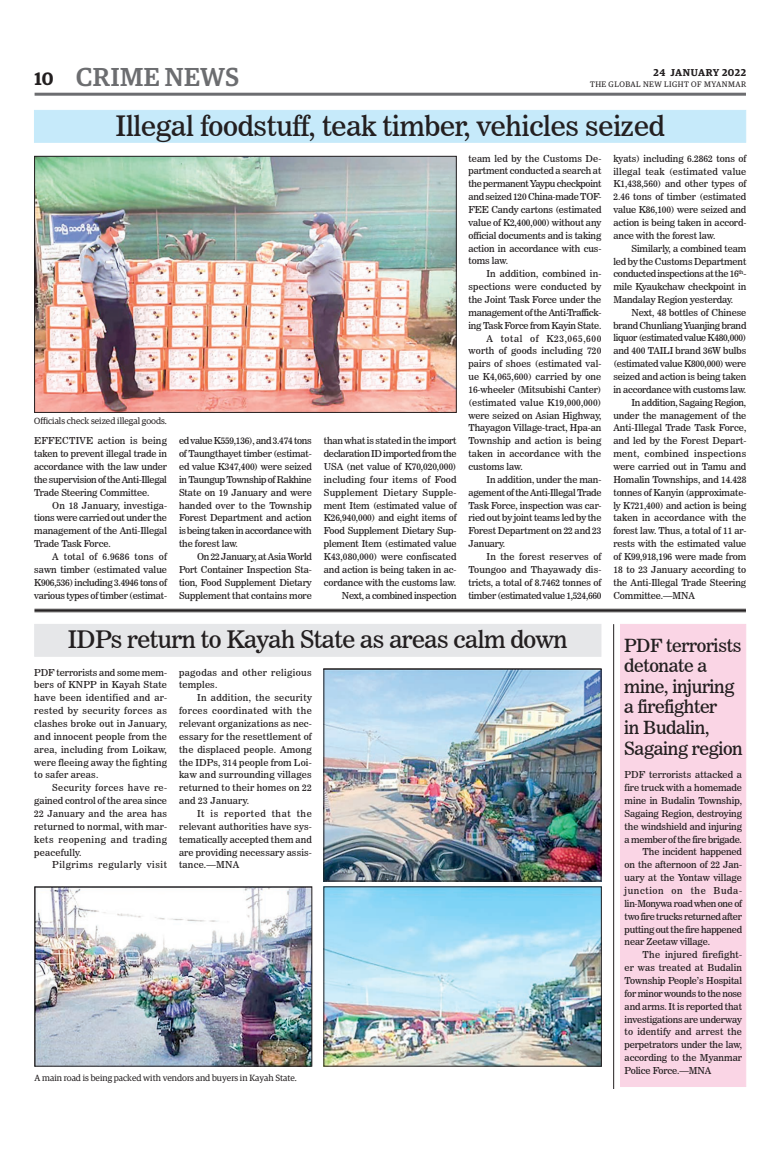
<style>
.page{position:relative;width:773px;height:1152px;background:#fff}
.page>*{position:absolute;margin:0;border:0;box-sizing:border-box;transform-origin:0 0}
._2_Clm_Head{font:28px "News 706 BT Roman C";letter-spacing:-.01em;color:#231f20}
.t1{font:500 26px "Guardian Egyp";letter-spacing:.02em;color:#6c6d70}
._1_Clm_Head{font:24px "News 706 BT Roman C";letter-spacing:-.02em;color:#231f20}
._1_Clm_Head-2{font:18px/20.6px "News 706 BT Roman C";letter-spacing:-.02em;color:#231f20}
.t2{font:600 18px "Guardian Egyp";color:#231f20}
.t3{font:600 10px "Guardian Egyp";letter-spacing:.06em;color:#231f20}
._2nd_Body{font:9.5px/12.9px "News 706 BT Roman C";letter-spacing:-.01em;color:#231f20;text-align:justify}
.Normal_Para{font:9.5px/12.9px "News 706 BT Roman C";letter-spacing:-.01em;color:#231f20;text-align:justify}
._2nd_Body-2{font:9.5px/12.9px "News 706 BT Roman C";letter-spacing:.035em;color:#231f20}
._2nd_Body-3{font:9.5px "News 706 BT Roman C";letter-spacing:.05em;color:#231f20}
.t4{font:9px "Guardian Egyp";color:#231f20}
.t5{font:8px "Guardian Egyp";letter-spacing:.06em;color:#231f20}
</style>
<div class="page">
<hr style="left:35px;top:93px;width:711px;height:3px;background:#6c6d70">
<div style="left:34px;top:624px;width:567px;height:33px;background:#e6e7e9"></div>
<div style="left:620px;top:624px;width:126px;height:463px;background:#fad5e5"></div>
<div style="left:34px;top:110px;width:712px;height:33px;background:#c6eafa"></div>
<img style="left:36px;top:158px;width:418px;height:253px">
<div style="left:34px;top:156px;width:422px;height:257px;border:1px solid #231f20"></div>
<hr style="left:34px;top:609px;width:712px;height:1px;background:#231f20">
<hr style="left:34px;top:610px;width:712px;height:1px;background:#231f20">
<hr style="left:34px;top:612px;width:712px;height:1px;background:#231f20">
<hr style="left:613px;top:624px;width:1px;height:465px;background:#231f20">
<img style="left:326px;top:671px;width:273px;height:208px">
<div style="left:324px;top:669px;width:277px;height:212px;border:1px solid #231f20"></div>
<img style="left:326px;top:889px;width:273px;height:175px">
<img style="left:37px;top:889px;width:273px;height:175px">
<div style="left:35px;top:887px;width:277px;height:179px;border:1px solid #231f20"></div>
<h2 class="t1" style="left:76px;top:59px;width:164px">CRIME NEWS</h2>
<h3 class="t2" style="left:35px;top:65px;width:21px">10</h3>
<p class="t3" style="left:653px;top:65px;width:94px">24 JANUARY 2022</p>
<p class="t5" style="left:590px;top:79px;width:158px">THE GLOBAL NEW LIGHT OF MYANMAR</p>
<p class="_2_Clm_Head" style="left:116px;top:110px;width:550px">Illegal foodstuff, teak timber, vehicles seized</p>
<p class="_2nd_Body" style="left:468px;top:152px;width:134px">team led by the Customs De&shy;partment conducted a search at the permanent Yaypu checkpoint and seized 120 China-made TOF-FEE Candy cartons (estimated value of K2,400,000) without any official documents and is taking action in accordance with cus&shy;toms law.</p>
<p class="_2nd_Body" style="left:468px;top:267px;width:134px;text-indent:18px">In addition, combined in&shy;spections were conducted by the Joint Task Force under the management of the Anti-Traffick&shy;ing Task Force from Kayin State.</p>
<p class="_2nd_Body" style="left:468px;top:332px;width:134px;text-indent:18px">A total of K23,065,600 worth of goods including 720 pairs of shoes (estimated val&shy;ue K4,065,600) carried by one 16-wheeler (Mitsubishi Canter) (estimated value K19,000,000) were seized on Asian Highway, Thayagon Village-tract, Hpa-an Township and action is being taken in accordance with the customs law.</p>
<p class="_2nd_Body" style="left:468px;top:473px;width:134px;text-indent:18px">In addition, under the man&shy;agement of the Anti-Illegal Trade Task Force, inspection was car&shy;ried out by joint teams led by the Forest Department on 22 and 23<br>January.</p>
<p class="_2nd_Body" style="left:468px;top:550px;width:134px;text-indent:18px">In the forest reserves of Toungoo and Thayawady dis&shy;tricts, a total of 8.7462 tonnes of timber (estimated value 1,524,660</p>
<p class="_2nd_Body" style="left:613px;top:152px;width:134px">kyats) including 6.2862 tons of illegal teak (estimated value K1,438,560) and other types of 2.46 tons of timber (estimated value K86,100) were seized and action is being taken in accord&shy;ance with the forest law.</p>
<p class="_2nd_Body" style="left:613px;top:242px;width:134px;text-indent:18px">Similarly, a combined team led by the Customs Department conducted inspections at the 16<sup>th&shy;</sup>mile Kyaukchaw checkpoint in Mandalay Region yesterday.</p>
<p class="_2nd_Body" style="left:613px;top:306px;width:134px;text-indent:18px">Next, 48 bottles of Chinese brand Chunliang Yuanjing brand liquor (estimated value K480,000) and 400 TAILI brand 36W bulbs (estimated value K800,000) were seized and action is being taken in accordance with customs law.</p>
<p class="_2nd_Body" style="left:613px;top:396px;width:134px;text-indent:18px">In addition, Sagaing Region, under the management of the Anti-Illegal Trade Task Force, and led by the Forest Depart&shy;ment, combined inspections were carried out in Tamu and Homalin Townships, and 14.428 tonnes of Kanyin (approximate&shy;ly K721,400) and action is being taken in accordance with the forest law. Thus, a total of 11 ar&shy;rests with the estimated value of K99,918,196 were made from 18 to 23 January according to the Anti-Illegal Trade Steering Committee.—MNA</p>
<p class="t4" style="left:34px;top:415px;width:134px">Officials check seized illegal goods.</p>
<p class="Normal_Para" style="left:34px;top:434px;width:134px">EFFECTIVE action is being taken to prevent illegal trade in accordance with the law under the supervision of the Anti-Illegal Trade Steering Committee.</p>
<p class="_2nd_Body" style="left:34px;top:499px;width:134px;text-indent:18px">On 18 January, investiga&shy;tions were carried out under the management of the Anti-Illegal Trade Task Force.</p>
<p class="_2nd_Body" style="left:34px;top:550px;width:134px;text-indent:18px">A total of 6.9686 tons of sawn timber (estimated value K906,536) including 3.4946 tons of various types of timber (estimat-</p>
<p class="_2nd_Body" style="left:179px;top:434px;width:134px">ed value K559,136), and 3.474 tons of Taungthayet timber (estimat&shy;ed value K347,400) were seized in Taungup Township of Rakhine State on 19 January and were handed over to the Township Forest Department and action is being taken in accordance with the forest law.</p>
<p class="_2nd_Body" style="left:179px;top:550px;width:134px;text-indent:18px">On 22 January, at Asia World Port Container Inspection Sta&shy;tion, Food Supplement Dietary Supplement that contains more</p>
<p class="_2nd_Body" style="left:324px;top:434px;width:134px">than what is stated in the import declaration ID imported from the USA (net value of K70,020,000) including four items of Food Supplement Dietary Supple&shy;ment Item (estimated value of K26,940,000) and eight items of Food Supplement Dietary Sup&shy;plement Item (estimated value K43,080,000) were confiscated and action is being taken in ac&shy;cordance with the customs law.</p>
<p class="_2nd_Body" style="left:342px;top:589px;width:116px">Next, a combined inspection</p>
<p class="_1_Clm_Head" style="left:68px;top:625px;width:501px">IDPs return to Kayah State as areas calm down</p>
<p class="Normal_Para" style="left:34px;top:666px;width:134px">PDF terrorists and some mem&shy;bers of KNPP in Kayah State have been identified and ar&shy;rested by security forces as clashes broke out in January, and innocent people from the area, including from Loikaw, were fleeing away the fighting to safer areas.</p>
<p class="_2nd_Body" style="left:34px;top:781px;width:134px;text-indent:18px">Security forces have re&shy;gained control of the area since 22 January and the area has returned to normal, with mar&shy;kets reopening and trading peacefully.</p>
<p class="_2nd_Body-3" style="left:52px;top:859px;width:116px">Pilgrims regularly visit</p>
<p class="_2nd_Body-2" style="left:179px;top:666px;width:134px">pagodas and other religious temples.</p>
<p class="_2nd_Body" style="left:179px;top:691px;width:134px;text-indent:18px">In addition, the security forces coordinated with the relevant organizations as nec&shy;essary for the resettlement of the displaced people. Among the IDPs, 314 people from Loi&shy;kaw and surrounding villages returned to their homes on 22 and 23 January.</p>
<p class="_2nd_Body" style="left:179px;top:807px;width:134px;text-indent:18px">It is reported that the relevant authorities have sys&shy;tematically accepted them and are providing necessary assis&shy;tance.—MNA</p>
<p class="t4" style="left:35px;top:1072px;width:264px">A main road is being packed with vendors and buyers in Kayah State.</p>
<p class="_1_Clm_Head-2" style="left:624px;top:635px;width:120px">PDF terrorists detonate a mine, injuring a firefighter<br>in Budalin,<br>Sagaing region</p>
<p class="Normal_Para" style="left:624px;top:768px;width:119px">PDF terrorists attacked a fire truck with a homemade mine in Budalin Township, Sagaing Region, destroying the windshield and injuring a member of the fire brigade.</p>
<p class="_2nd_Body" style="left:624px;top:846px;width:119px;text-indent:18px">The incident happened on the afternoon of 22 Jan&shy;uary at the Yontaw village junction on the Buda&shy;lin-Monywa road when one of two fire trucks returned after putting out the fire happened near Zeetaw village.</p>
<p class="_2nd_Body" style="left:624px;top:948px;width:119px;text-indent:18px">The injured firefight&shy;er was treated at Budalin Township People’s Hospital for minor wounds to the nose and arms. It is reported that investigations are underway to identify and arrest the perpetrators under the law, according to the Myanmar Police Force.—MNA</p>
</div>
